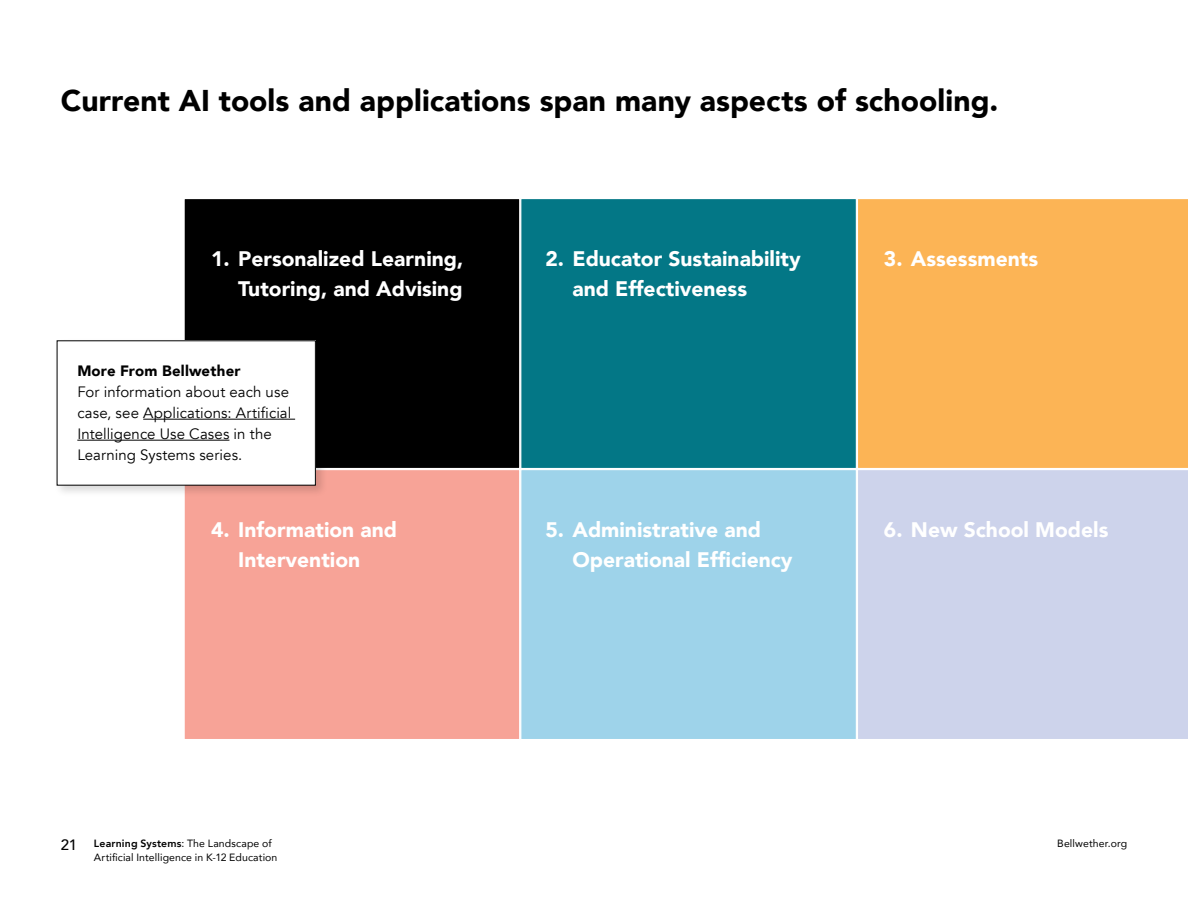
<style>
.page{position:relative;width:1188px;height:918px;background:#fff}
.page>*{position:absolute;margin:0;border:0;box-sizing:border-box;transform-origin:0 0}
.t1{font:900 30px "Avenir";color:#000}
.t2{font:900 21px/30px "Avenir";color:#fff}
.t3{font:15px/21px "Avenir";letter-spacing:.005em;color:#000}
.t4{font:900 15px "Avenir";letter-spacing:.015em;color:#000}
.t5{font:500 15px "Avenir";color:#000}
.t6{font:10.5px/13.5px "Avenir";letter-spacing:.01em;color:#000}
.s1{font-weight:800}
</style>
<div class="page">
<div style="left:184px;top:199px;width:336px;height:269px;background:#000"></div>
<div style="left:184px;top:198px;width:336px;height:271px;border:1px solid #fff"></div>
<div style="left:520px;top:198px;width:337px;height:271px;background:#037786;border:1px solid #fff"></div>
<div style="left:858px;top:199px;width:330px;height:269px;background:#fcb455"></div>
<div style="left:184px;top:469px;width:336px;height:271px;background:#f7a397;border:1px solid #fff"></div>
<div style="left:520px;top:469px;width:337px;height:271px;background:#9ed3ea;border:1px solid #fff"></div>
<div style="left:858px;top:470px;width:330px;height:269px;background:#cdd3eb"></div>
<div style="left:54px;top:338px;width:274px;height:160px;background:#000;opacity:.15"></div>
<div style="left:57px;top:341px;width:258px;height:144px;background:#fff"></div>
<hr style="left:143px;top:419px;width:152px;height:1px;background:#000">
<hr style="left:77px;top:440px;width:152px;height:1px;background:#000">
<h1 class="t1" style="left:61px;top:75px;width:939px">Current AI tools and applications span many aspects of schooling.</h1>
<p class="t2" style="left:211px;top:243px;width:254px;text-align:right">1. Personalized Learning,<br>Tutoring, and Advising</p>
<p class="t2" style="left:572px;top:243px;width:230px;text-indent:-27px">2. Educator Sustainability and Effectiveness</p>
<p class="t2" style="left:884px;top:243px;width:156px">3. Assessments</p>
<p class="t4" style="left:77px;top:358px;width:165px">More From Bellwether</p>
<p class="t3" style="left:77px;top:382px;width:216px">For information about each use case, see Applications: Artificial<br>Intelligence Use Cases in the<br>Learning Systems series.</p>
<p class="t2" style="left:211px;top:514px;width:187px;text-align:center">4. Information and<br>Intervention</p>
<p class="t2" style="left:572px;top:514px;width:222px;text-indent:-27px">5. Administrative and<br>Operational Efficiency</p>
<p class="t2" style="left:884px;top:514px;width:226px">6. New School Models</p>
<p class="t6" style="left:94px;top:836px;width:185px"><span class="s1">Learning Systems</span>: The Landscape of<br>Artificial Intelligence in K-12 Education</p>
<p class="t5" style="left:61px;top:832px;width:18px">21</p>
<p class="t6" style="left:1057px;top:836px;width:71px">Bellwether.org</p>
</div>
